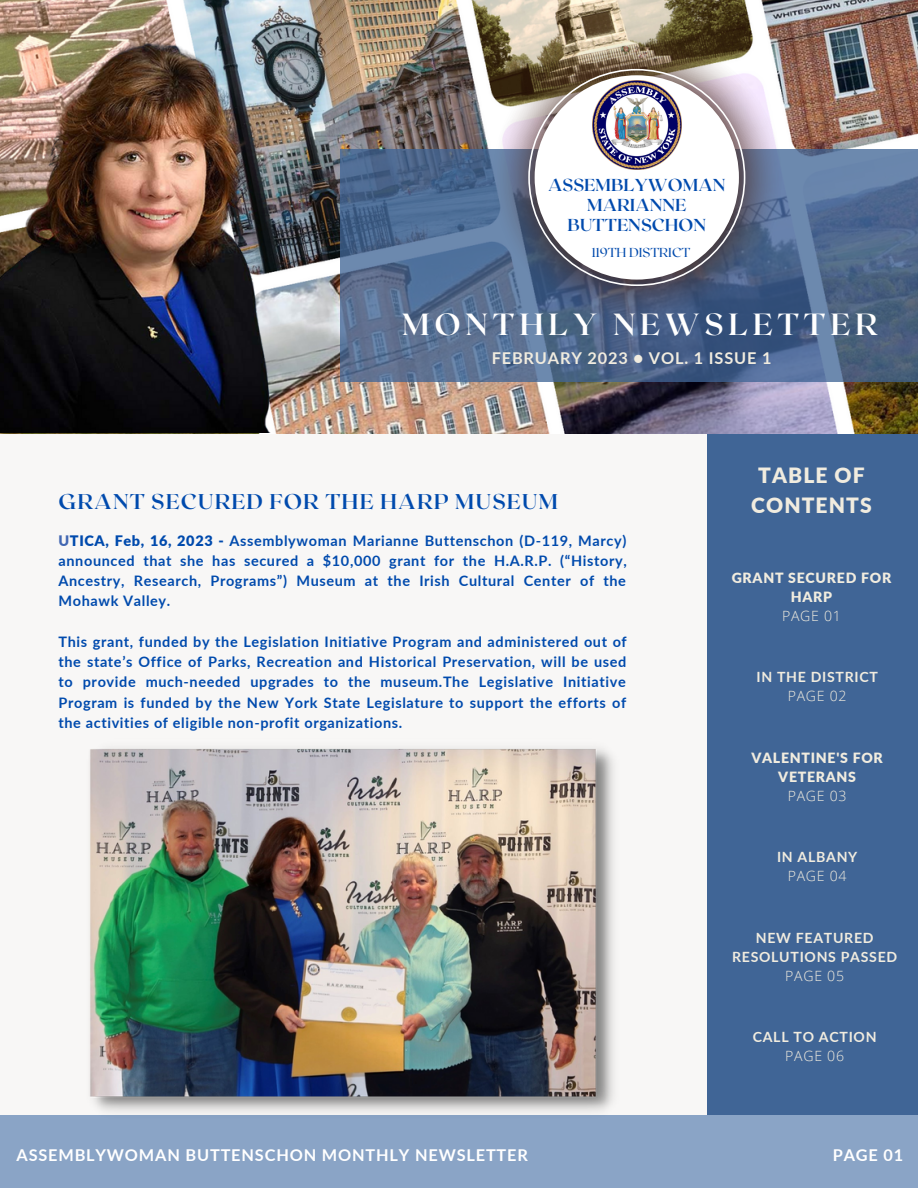
<style>
.page{position:relative;width:918px;height:1188px;background:#f8f7f6}
.page>*{position:absolute;margin:0;border:0;box-sizing:border-box;transform-origin:0 0}
.t1{font:700 30.6px "Roxborough CF";letter-spacing:.16em;color:#fff}
.t2{font:700 21.3px "Roxborough CF";letter-spacing:.05em;color:#004aad}
.t3{font:900 21px/29.1px "Lato";letter-spacing:.05em;color:#f1ecdf;text-align:center}
.t4{font:700 17.25px/20.2px "Roxborough CF";color:#004aad;text-align:center}
.t5{font:700 16.35px "Lato";letter-spacing:.05em;color:#fff}
.t6{font:700 16.35px "Lato";letter-spacing:.05em;color:#f1ecdf}
.t7{font:700 14.55px/20.2px "Lato";letter-spacing:.045em;color:#004aad;text-align:justify}
.t8{font:700 14.1px/19.2px "Lato";letter-spacing:.05em;color:#f1ecdf;text-align:center}
.t9{font:900 14.1px/19.2px "Lato";letter-spacing:.05em;color:#f1ecdf;text-align:center}
.t10{font:300 14.1px "Open Sans";letter-spacing:.05em;color:#f1ecdf}
.t11{font:12.9px "Roxborough CF";color:#004aad}
.s1{font-weight:900;color:#4267b2}
.s2{font-weight:900}
</style>
<div class="page">
<div style="left:708px;top:433px;width:210px;height:682px;background:#406596"></div>
<div style="left:0;top:1116px;width:918px;height:72px;background:#8aa4c6"></div>
<img style="left:0;top:0;width:918px;height:433px">
<svg style="left:340px;top:149px;width:578px;height:233px;background:#516b90"></svg>
<svg style="left:492px;top:32px;width:290px;height:291px;background:#757c89"></svg>
<svg style="left:528px;top:69px;width:217px;height:217px;fill:#fff"></svg>
<img style="left:0;top:39px;width:281px;height:393px">
<img style="left:85px;top:748px;width:536px;height:368px">
<p class="t4" style="left:548px;top:174px;width:179px">ASSEMBLYWOMAN<br>MARIANNE<br>BUTTENSCHON</p>
<p class="t11" style="left:592px;top:244px;width:100px">119TH DISTRICT</p>
<h1 class="t1" style="left:402px;top:304px;width:477px">MONTHLY NEWSLETTER</h1>
<p class="t6" style="left:492px;top:348px;width:281px">FEBRUARY 2023 ● VOL. 1 ISSUE 1</p>
<h2 class="t2" style="left:59px;top:487px;width:501px">GRANT SECURED FOR THE HARP MUSEUM</h2>
<p class="t7" style="left:59px;top:530px;width:570px"><span class="s1">U</span><span class="s2">TICA, Feb, 16, 2023 -</span> Assemblywoman Marianne Buttenschon (D-119, Marcy) announced that she has secured a $10,000 grant for the H.A.R.P. (“History, Ancestry, Research, Programs”) Museum at the Irish Cultural Center of the Mohawk Valley.</p>
<p class="t7" style="left:59px;top:631px;width:570px">This grant, funded by the Legislation Initiative Program and administered out of the state’s Office of Parks, Recreation and Historical Preservation, will be used to provide much-needed upgrades to the museum.The Legislative Initiative Program is funded by the New York State Legislature to support the efforts of the activities of eligible non-profit organizations.</p>
<h3 class="t3" style="left:751px;top:461px;width:122px">TABLE OF<br>CONTENTS</h3>
<p class="t9" style="left:732px;top:568px;width:161px">GRANT SECURED FOR<br>HARP</p>
<p class="t10" style="left:782px;top:606px;width:60px">PAGE 01</p>
<p class="t8" style="left:756px;top:667px;width:123px">IN THE DISTRICT</p>
<p class="t10" style="left:788px;top:686px;width:60px">PAGE 02</p>
<p class="t9" style="left:751px;top:748px;width:133px">VALENTINE'S FOR<br>VETERANS</p>
<p class="t10" style="left:788px;top:786px;width:60px">PAGE 03</p>
<p class="t8" style="left:777px;top:847px;width:82px">IN ALBANY</p>
<p class="t10" style="left:788px;top:866px;width:60px">PAGE 04</p>
<p class="t8" style="left:732px;top:928px;width:167px">NEW FEATURED<br>RESOLUTIONS PASSED</p>
<p class="t10" style="left:785px;top:966px;width:60px">PAGE 05</p>
<p class="t8" style="left:753px;top:1027px;width:125px">CALL TO ACTION</p>
<p class="t10" style="left:785px;top:1046px;width:60px">PAGE 06</p>
<p class="t5" style="left:17px;top:1145px;width:513px">ASSEMBLYWOMAN BUTTENSCHON MONTHLY NEWSLETTER</p>
<p class="t5" style="left:833px;top:1145px;width:72px">PAGE 01</p>
</div>
